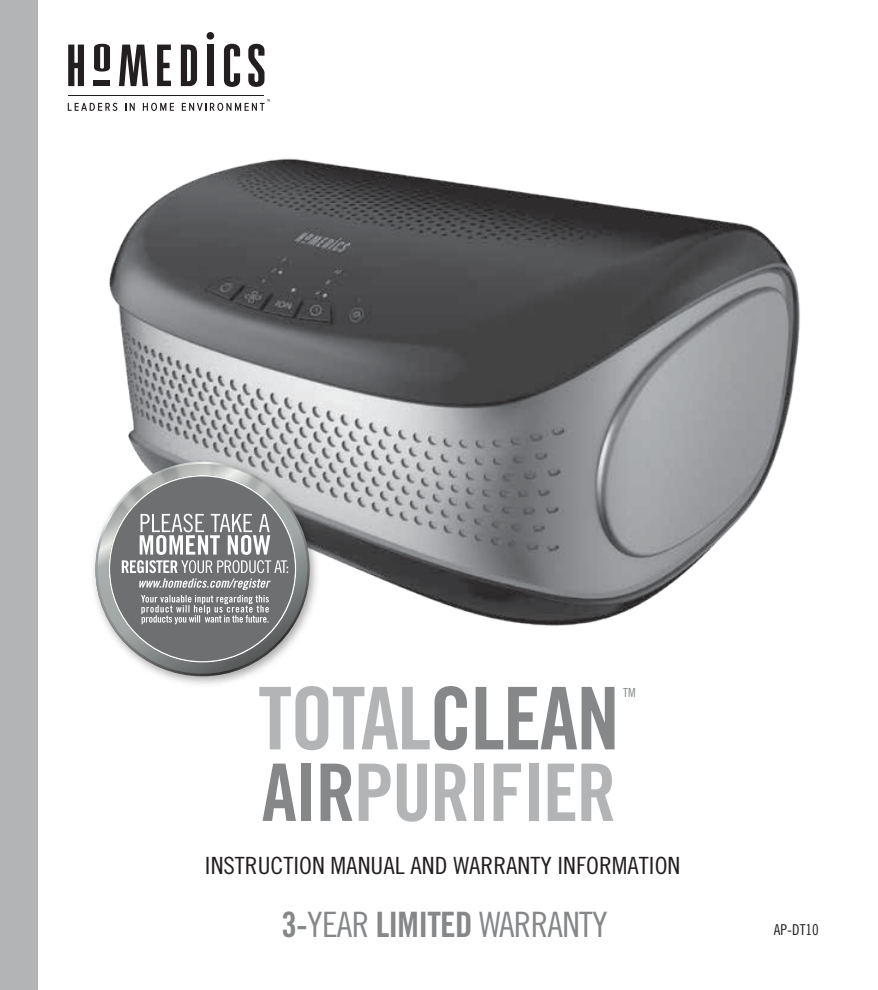
<style>
.page{position:relative;width:878px;height:990px;background:#fff}
.page>*{position:absolute;margin:0;border:0;box-sizing:border-box;transform-origin:0 0}
.t1{font:86.5px "Trade Gothic Bold Cond Twenty";letter-spacing:-.02em;color:#b2b4b6}
.t2{font:79.5px "Trade Gothic Bold Cond Twenty";letter-spacing:-.02em;color:#b2b4b6}
.t3{font:35px "Trade Gothic Cond Eighteen";letter-spacing:-.02em;color:#858789}
.t4{font:23.75px "Trade Gothic Cond Eighteen";color:#231f20;scale:1.08 1}
.t5{font:15px "Trade Gothic Cond Eighteen";color:#231f20}
.t6{font:12.5px "Trade Gothic Cond Eighteen";color:#858789}
.s1{color:#858789}
.s2{font-family:"Trade Gothic Bold Cond Twenty"}
</style>
<div class="page">
<img style="left:37px;top:36px;width:763px;height:880px">
<hr style="left:68px;top:95px;width:196px;height:1px;background:#231f20">
<svg style="left:68px;top:103px;width:49px;height:8px"></svg>
<svg style="left:125px;top:103px;width:10px;height:8px"></svg>
<svg style="left:143px;top:103px;width:31px;height:8px"></svg>
<svg style="left:68px;top:45px;width:16px;height:41px"></svg>
<svg style="left:94px;top:44px;width:16px;height:28px"></svg>
<svg style="left:119px;top:45px;width:29px;height:41px"></svg>
<svg style="left:157px;top:45px;width:14px;height:41px"></svg>
<svg style="left:181px;top:45px;width:16px;height:41px"></svg>
<div style="left:207px;top:45px;width:6px;height:41px;background:#231f20"></div>
<svg style="left:224px;top:44px;width:16px;height:43px"></svg>
<svg style="left:248px;top:44px;width:16px;height:43px"></svg>
<div style="left:94px;top:81px;width:16px;height:5px;background:#231f20"></div>
<div style="left:206px;top:32px;width:8px;height:8px;background:#231f20;border-radius:50%"></div>
<svg style="left:182px;top:99px;width:88px;height:12px"></svg>
<div style="left:0;top:0;width:37px;height:990px;background:#b2b4b6"></div>
<img style="left:87px;top:454px;width:236px;height:237px">
<svg style="left:98px;top:623px;width:209px;height:51px"></svg>
<img style="left:255px;top:462px;width:56px;height:161px">
<img style="left:90px;top:462px;width:165px;height:162px">
<svg style="left:122px;top:514px;width:166px;height:110px;background:#909193"></svg>
<h1 class="t1" style="left:258px;top:666px;width:363px">TOTAL<span class="s1">CLEAN</span></h1>
<h2 class="t2" style="left:261px;top:744px;width:356px"><span class="s1">AIR</span>PURIFIER</h2>
<p class="t6" style="left:623px;top:685px;width:14px">TM</p>
<p class="t4" style="left:205px;top:851px;width:441px">INSTRUCTION MANUAL AND WARRANTY INFORMATION</p>
<h3 class="t3" style="left:281px;top:904px;width:328px"><span class="s2">3-</span>YEAR <span class="s2">LIMITED</span> WARRANTY</h3>
<p class="t5" style="left:774px;top:920px;width:46px">AP-DT10</p>
</div>
